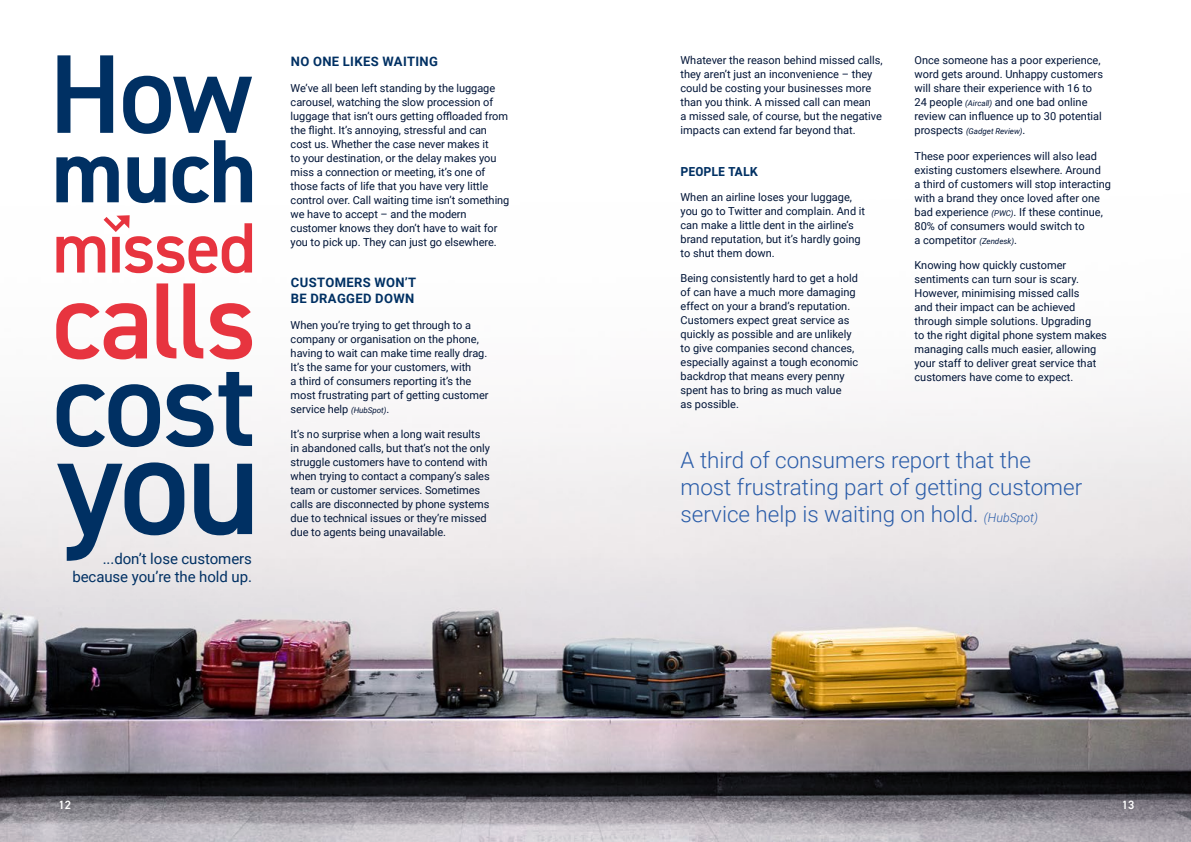
<style>
.page{position:relative;width:1191px;height:842px;background:#fff}
.page>*{position:absolute;margin:0;border:0;box-sizing:border-box;transform-origin:0 0}
.t1{font:300 22.4px/26.9px "Roboto";color:#2b5da9}
.t2{font:15px/18px "Roboto";letter-spacing:-.005em;color:#003063;text-align:right}
.t3{font:700 13px/16px "Roboto";letter-spacing:.03em;color:#003063}
.t4{font:700 13px "DIN2014";letter-spacing:.01em;color:#003063}
.t5{font:600 12px "DIN2014";color:#fff}
.t6{font:11px/14px "Roboto";color:#001437}
.t7{font:italic 8px "Roboto";letter-spacing:-.005em;color:#001437}
.s1{font-style:italic;font-size:8px}
.s2{font-style:normal;font-size:11px}
.s3{font-style:italic;font-size:12.3px}
</style>
<div class="page">
<img style="left:0;top:544px;width:1191px;height:298px">
<svg style="left:57px;top:462px;width:195px;height:99px"></svg>
<svg style="left:57px;top:372px;width:195px;height:75px"></svg>
<svg style="left:56px;top:283px;width:196px;height:76px"></svg>
<svg style="left:57px;top:55px;width:195px;height:79px"></svg>
<svg style="left:56px;top:215px;width:196px;height:58px"></svg>
<svg style="left:56px;top:140px;width:196px;height:63px"></svg>
<h2 class="t2" style="left:72px;top:549px;width:181px">...don’t lose customers because you’re the hold up.</h2>
<p class="t3" style="left:291px;top:53px;width:149px">NO ONE LIKES WAITING</p>
<p class="t6" style="left:291px;top:80px;width:220px">We’ve all been left standing by the luggage carousel, watching the slow procession of luggage that isn’t ours getting offloaded from the flight. It’s annoying, stressful and can cost us. Whether the case never makes it<br>to your destination, or the delay makes you miss a connection or meeting, it’s one of those facts of life that you have very little control over. Call waiting time isn’t something we have to accept – and the modern customer knows they don’t have to wait for you to pick up. They can just go elsewhere.</p>
<p class="t3" style="left:291px;top:274px;width:127px">CUSTOMERS WON’T<br>BE DRAGGED DOWN</p>
<p class="t6" style="left:291px;top:317px;width:199px">When you’re trying to get through to a company or organisation on the phone, having to wait can make time really drag.<br>It’s the same for your customers, with<br>a third of consumers reporting it’s the most frustrating part of getting customer service help <span class="s1">(HubSpot)</span>.</p>
<p class="t6" style="left:291px;top:426px;width:201px">It’s no surprise when a long wait results in abandoned calls, but that’s not the only struggle customers have to contend with when trying to contact a company’s sales team or customer services. Sometimes calls are disconnected by phone systems due to technical issues or they’re missed due to agents being unavailable.</p>
<p class="t6" style="left:680px;top:53px;width:204px">Whatever the reason behind missed calls, they aren’t just an inconvenience – they could be costing your businesses more than you think. A missed call can mean<br>a missed sale, of course, but the negative impacts can extend far beyond that.</p>
<p class="t4" style="left:680px;top:162px;width:79px">PEOPLE TALK</p>
<p class="t6" style="left:680px;top:190px;width:186px">When an airline loses your luggage, you go to Twitter and complain. And it can make a little dent in the airline’s brand reputation, but it’s hardly going to shut them down.</p>
<p class="t6" style="left:680px;top:271px;width:179px">Being consistently hard to get a hold of can have a much more damaging effect on your a brand’s reputation.<br>Customers expect great service as quickly as possible and are unlikely to give companies second chances, especially against a tough economic backdrop that means every penny spent has to bring as much value<br>as possible.</p>
<p class="t6" style="left:914px;top:53px;width:190px">Once someone has a poor experience, word gets around. Unhappy customers will share their experience with 16 to 24 people <span class="s1">(Aircall)</span> and one bad online review can influence up to 30 potential</p>
<p class="t7" style="left:914px;top:126px;width:112px"><span class="s2">prospects</span> (Gadget Review)<span class="s2">.</span></p>
<p class="t6" style="left:914px;top:148px;width:198px">These poor experiences will also lead existing customers elsewhere. Around<br>a third of customers will stop interacting with a brand they once loved after one bad experience <span class="s1">(PWC)</span>. If these continue, 80% of consumers would switch to<br>a competitor <span class="s1">(Zendesk)</span>.</p>
<p class="t6" style="left:914px;top:258px;width:194px">Knowing how quickly customer sentiments can turn sour is scary.<br>However, minimising missed calls<br>and their impact can be achieved through simple solutions. Upgrading<br>to the right digital phone system makes managing calls much easier, allowing your staff to deliver great service that customers have come to expect.</p>
<h1 class="t1" style="left:680px;top:446px;width:403px">A third of consumers report that the most frustrating part of getting customer service help is waiting on hold. <span class="s3">(HubSpot)</span></h1>
<p class="t5" style="left:59px;top:797px;width:14px">12</p>
<p class="t5" style="left:1121px;top:797px;width:14px">13</p>
</div>
